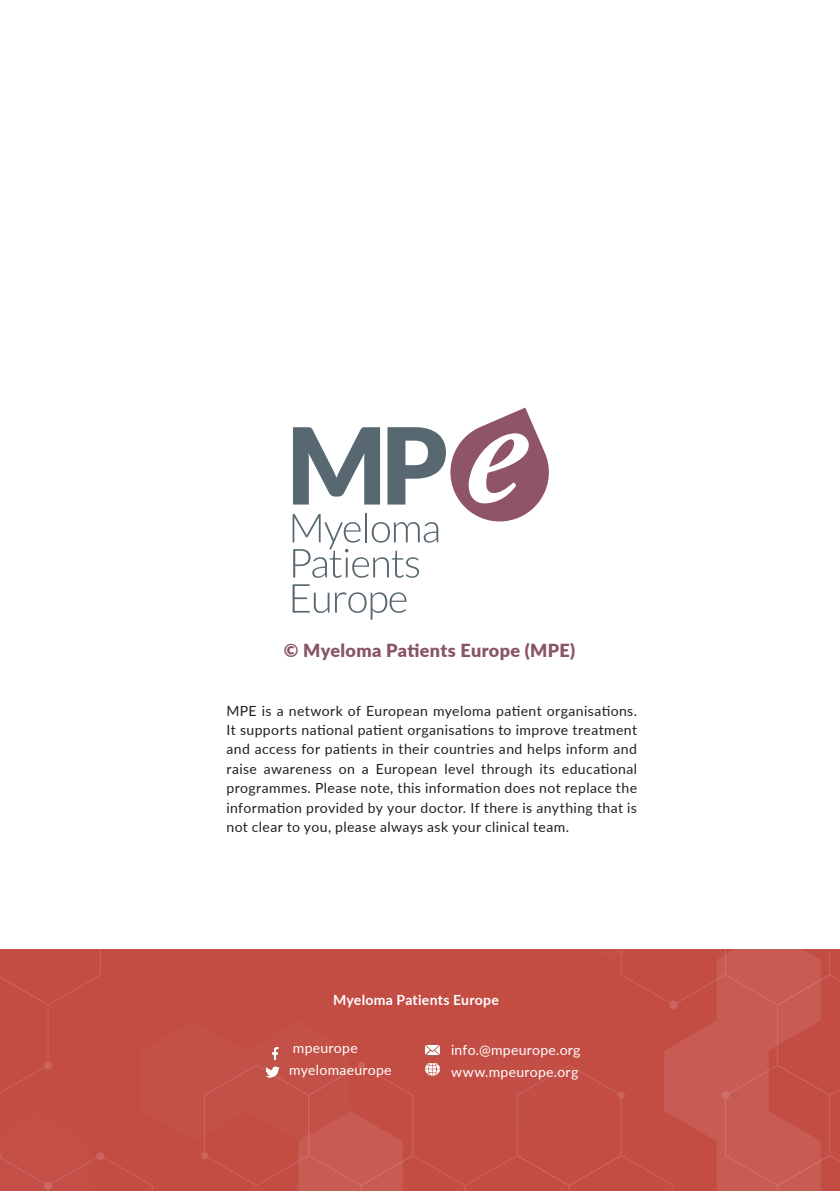
<style>
.page{position:relative;width:840px;height:1191px;background:#fff}
.page>*{position:absolute;margin:0;border:0;box-sizing:border-box;transform-origin:0 0}
.t1{font:900 18px "Lato";letter-spacing:.02em;color:#885469}
.t2{font:14px/19.4px "Lato";letter-spacing:.03em;color:#231f20;text-align:justify}
.t3{font:14px/22px "Lato";letter-spacing:.02em;color:#fff}
.t4{font:700 14px "Lato";letter-spacing:.02em;color:#fff}
</style>
<div class="page">
<svg style="left:292px;top:407px;width:257px;height:171px"></svg>
<svg style="left:292px;top:584px;width:37px;height:29px"></svg>
<svg style="left:335px;top:592px;width:71px;height:27px"></svg>
<svg style="left:0;top:949px;width:839px;height:242px;background:#c44f46"></svg>
<p class="t1" style="left:284px;top:637px;width:293px">© Myeloma Patients Europe (MPE)</p>
<p class="t2" style="left:226px;top:700px;width:412px">MPE is a network of European myeloma patient organisations.<br>It supports national patient organisations to improve treatment and access for patients in their countries and helps inform and raise awareness on a European level through its educational programmes. Please note, this information does not replace the information provided by your doctor. If there is anything that is not clear to you, please always ask your clinical team.</p>
<p class="t4" style="left:333px;top:989px;width:167px">Myeloma Patients Europe</p>
<p class="t3" style="left:289px;top:1036px;width:104px">mpeurope myelomaeurope</p>
<p class="t3" style="left:451px;top:1038px;width:131px">info.@mpeurope.org www.mpeurope.org</p>
</div>
